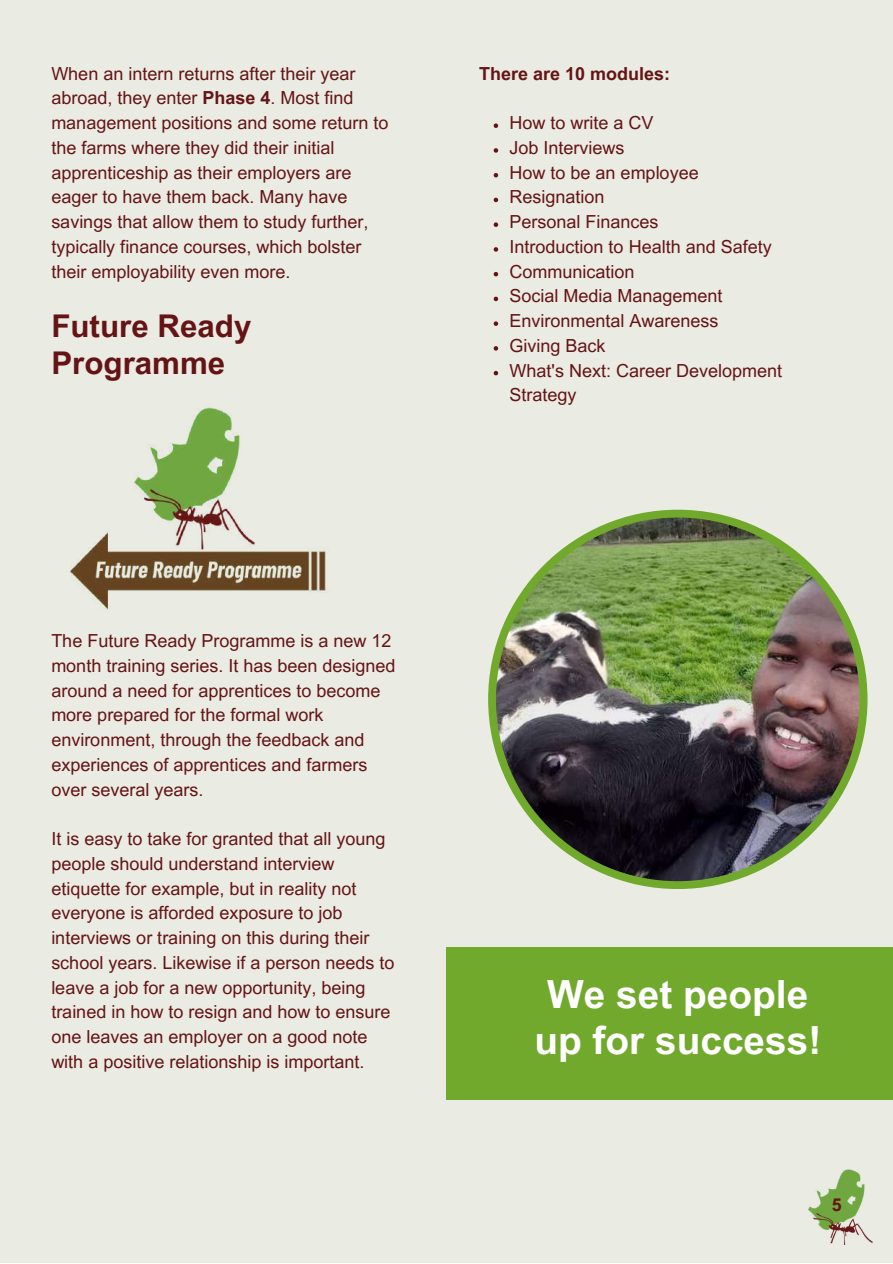
<style>
.page{position:relative;width:893px;height:1264px;background:#fff}
.page>*{position:absolute;margin:0;border:0;box-sizing:border-box;transform-origin:0 0}
.t1{font:700 38.85px/46px "Arial MT Pro";color:#fff;text-align:center}
.t2{font:700 31.35px/37px "Arial MT Pro";color:#641414}
.t3{font:18px/24.8px "Arial MT Pro";color:#641414}
.t4{font:700 18px "Arial MT Pro";color:#641414}
.t5{font:700 17.85px "Arial MT Pro";color:#641414}
.s1{font-weight:700}
</style>
<div class="page">
<div style="left:0;top:0;width:892px;height:1262px;background:#eaebe3"></div>
<img style="left:808px;top:1169px;width:65px;height:75px">
<img style="left:70px;top:407px;width:256px;height:203px">
<svg style="left:493px;top:123px;width:5px;height:5px"></svg>
<svg style="left:493px;top:148px;width:5px;height:5px"></svg>
<svg style="left:493px;top:173px;width:5px;height:4px"></svg>
<svg style="left:493px;top:198px;width:5px;height:4px"></svg>
<svg style="left:493px;top:222px;width:5px;height:5px"></svg>
<svg style="left:493px;top:247px;width:5px;height:5px"></svg>
<svg style="left:493px;top:272px;width:5px;height:4px"></svg>
<svg style="left:493px;top:297px;width:5px;height:4px"></svg>
<svg style="left:493px;top:321px;width:5px;height:5px"></svg>
<svg style="left:493px;top:346px;width:5px;height:4px"></svg>
<svg style="left:493px;top:371px;width:5px;height:4px"></svg>
<div style="left:488px;top:509px;width:379px;height:380px;background:#71a92c;border-radius:50%"></div>
<img style="left:496px;top:517px;width:363px;height:364px;border-radius:50%">
<div style="left:446px;top:947px;width:446px;height:152px;background:#71a92c"></div>
<p class="t3" style="left:51px;top:63px;width:338px">When an intern returns after their year abroad, they enter <span class="s1">Phase 4</span>. Most find management positions and some return to the farms where they did their initial apprenticeship as their employers are eager to have them back. Many have savings that allow them to study further, typically finance courses, which bolster their employability even more.</p>
<h2 class="t2" style="left:51px;top:311px;width:201px">Future Ready<br>Programme</h2>
<p class="t4" style="left:479px;top:67px;width:192px">There are 10 modules:</p>
<p class="t3" style="left:509px;top:113px;width:274px">How to write a CV<br>Job Interviews<br>How to be an employee<br>Resignation<br>Personal Finances<br>Introduction to Health and Safety<br>Communication<br>Social Media Management<br>Environmental Awareness<br>Giving Back<br>What's Next: Career Development<br>Strategy</p>
<p class="t3" style="left:51px;top:630px;width:345px">The Future Ready Programme is a new 12 month training series. It has been designed around a need for apprentices to become more prepared for the formal work environment, through the feedback and experiences of apprentices and farmers over several years.</p>
<p class="t3" style="left:51px;top:828px;width:344px">It is easy to take for granted that all young people should understand interview etiquette for example, but in reality not everyone is afforded exposure to job interviews or training on this during their school years. Likewise if a person needs to leave a job for a new opportunity, being trained in how to resign and how to ensure one leaves an employer on a good note with a positive relationship is important.</p>
<h1 class="t1" style="left:534px;top:976px;width:288px">We set people up for success!</h1>
<p class="t5" style="left:831px;top:1197px;width:11px">5</p>
</div>
